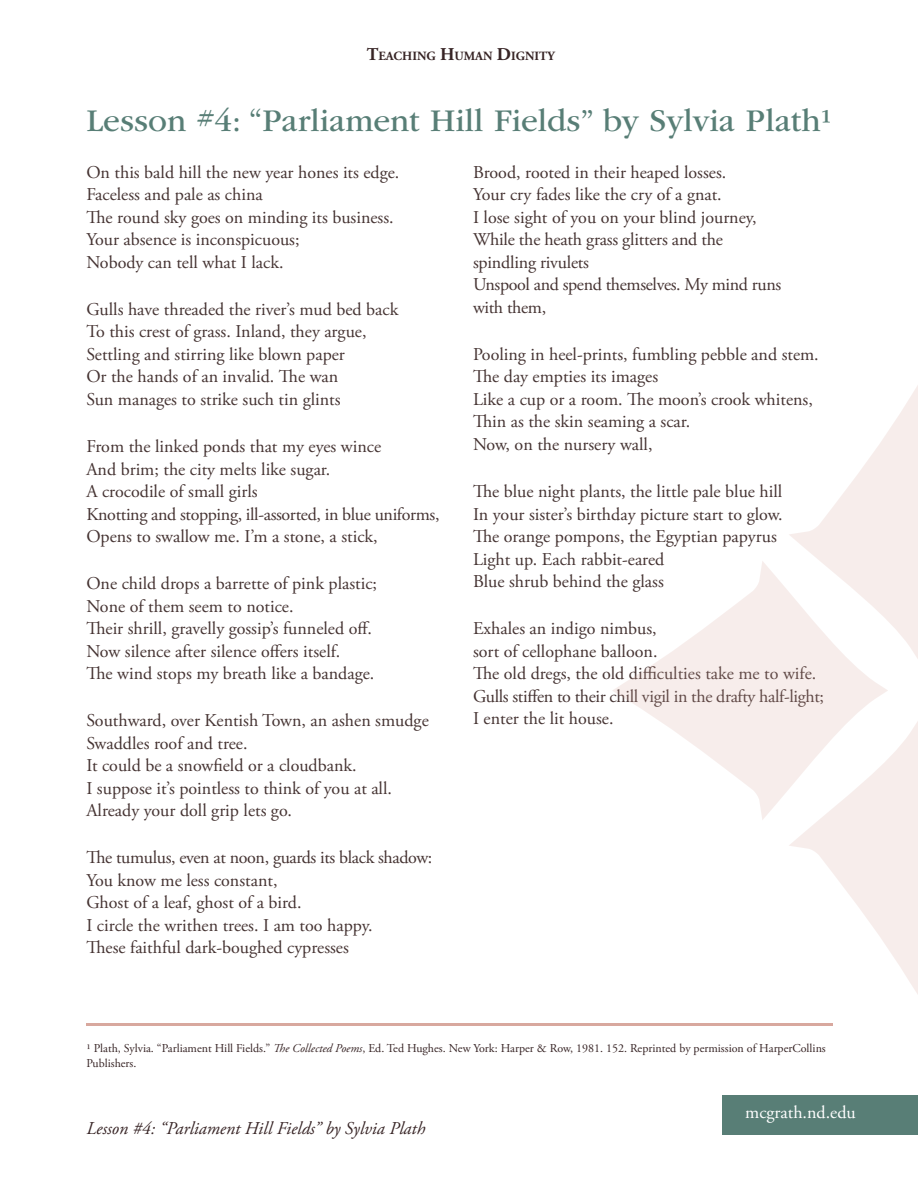
<style>
.page{position:relative;width:918px;height:1188px;background:#fff}
.page>*{position:absolute;margin:0;border:0;box-sizing:border-box;transform-origin:0 0}
.Section_Heading{font:33px "ITC Garamond Std";color:#587e76}
.Inline_All_Caps_Bold{font:18px/22.5px "Adobe Garamond Pro";color:#453332}
.t1{font:italic 18px "Adobe Garamond Pro";color:#372425}
.t2{font:18px "Adobe Garamond Pro";color:#fff}
.t3{font:700 12.6px "Adobe Garamond Pro";color:#372425}
.Body_Copy{font:12px/15px "Adobe Garamond Pro";color:#372425}
.s1{font-size:18px}
.s2{font-style:italic}
</style>
<div class="page">
<div style="left:723px;top:1095px;width:195px;height:40px;background:#587e76"></div>
<hr style="left:86px;top:1023px;width:747px;height:3px;background:#d8a89e">
<svg style="left:789px;top:385px;width:129px;height:274px"></svg>
<svg style="left:612px;top:561px;width:276px;height:259px"></svg>
<svg style="left:789px;top:720px;width:129px;height:274px"></svg>
<p class="t3" style="left:367px;top:49px;width:189px"><span class="s1">T</span>EACHING <span class="s1">H</span>UMAN <span class="s1">D</span>IGNITY</p>
<p class="Section_Heading" style="left:86px;top:102px;width:747px">Lesson #4: “Parliament Hill Fields” by Sylvia Plath¹</p>
<p class="Inline_All_Caps_Bold" style="left:86px;top:161px;width:315px">On this bald hill the new year hones its edge.<br>Faceless and pale as china<br>The round sky goes on minding its business.<br>Your absence is inconspicuous;<br>Nobody can tell what I lack.</p>
<p class="Inline_All_Caps_Bold" style="left:86px;top:299px;width:313px">Gulls have threaded the river’s mud bed back To this crest of grass. Inland, they argue, Settling and stirring like blown paper<br>Or the hands of an invalid. The wan<br>Sun manages to strike such tin glints</p>
<p class="Inline_All_Caps_Bold" style="left:86px;top:436px;width:355px">From the linked ponds that my eyes wince<br>And brim; the city melts like sugar.<br>A crocodile of small girls<br>Knotting and stopping, ill-assorted, in blue uniforms, Opens to swallow me. I’m a stone, a stick,</p>
<p class="Inline_All_Caps_Bold" style="left:86px;top:573px;width:292px">One child drops a barrette of pink plastic; None of them seem to notice.<br>Their shrill, gravelly gossip’s funneled off.<br>Now silence after silence offers itself.<br>The wind stops my breath like a bandage.</p>
<p class="Inline_All_Caps_Bold" style="left:86px;top:710px;width:344px">Southward, over Kentish Town, an ashen smudge Swaddles roof and tree.<br>It could be a snowfield or a cloudbank.<br>I suppose it’s pointless to think of you at all.<br>Already your doll grip lets go.</p>
<p class="Inline_All_Caps_Bold" style="left:86px;top:847px;width:348px">The tumulus, even at noon, guards its black shadow:<br>You know me less constant,<br>Ghost of a leaf, ghost of a bird.<br>I circle the writhen trees. I am too happy.<br>These faithful dark-boughed cypresses</p>
<p class="Inline_All_Caps_Bold" style="left:473px;top:161px;width:310px">Brood, rooted in their heaped losses.<br>Your cry fades like the cry of a gnat.<br>I lose sight of you on your blind journey,<br>While the heath grass glitters and the spindling rivulets<br>Unspool and spend themselves. My mind runs with them,</p>
<p class="Inline_All_Caps_Bold" style="left:473px;top:344px;width:347px">Pooling in heel-prints, fumbling pebble and stem.<br>The day empties its images<br>Like a cup or a room. The moon’s crook whitens, Thin as the skin seaming a scar.<br>Now, on the nursery wall,</p>
<p class="Inline_All_Caps_Bold" style="left:473px;top:481px;width:311px">The blue night plants, the little pale blue hill In your sister’s birthday picture start to glow.<br>The orange pompons, the Egyptian papyrus Light up. Each rabbit-eared<br>Blue shrub behind the glass</p>
<p class="Inline_All_Caps_Bold" style="left:473px;top:618px;width:353px">Exhales an indigo nimbus,<br>sort of cellophane balloon.<br>The old dregs, the old difficulties take me to wife.<br>Gulls stiffen to their chill vigil in the drafty half-light; I enter the lit house.</p>
<p class="Body_Copy" style="left:86px;top:1041px;width:741px">1 Plath, Sylvia. “Parliament Hill Fields.” <span class="s2">The Collected Poems</span>, Ed. Ted Hughes. New York: Harper &amp; Row, 1981. 152. Reprinted by permission of HarperCollins<br>Publishers.</p>
<p class="t1" style="left:86px;top:1117px;width:340px">Lesson #4: “Parliament Hill Fields” by Sylvia Plath</p>
<p class="t2" style="left:745px;top:1102px;width:112px">mcgrath.nd.edu</p>
</div>
